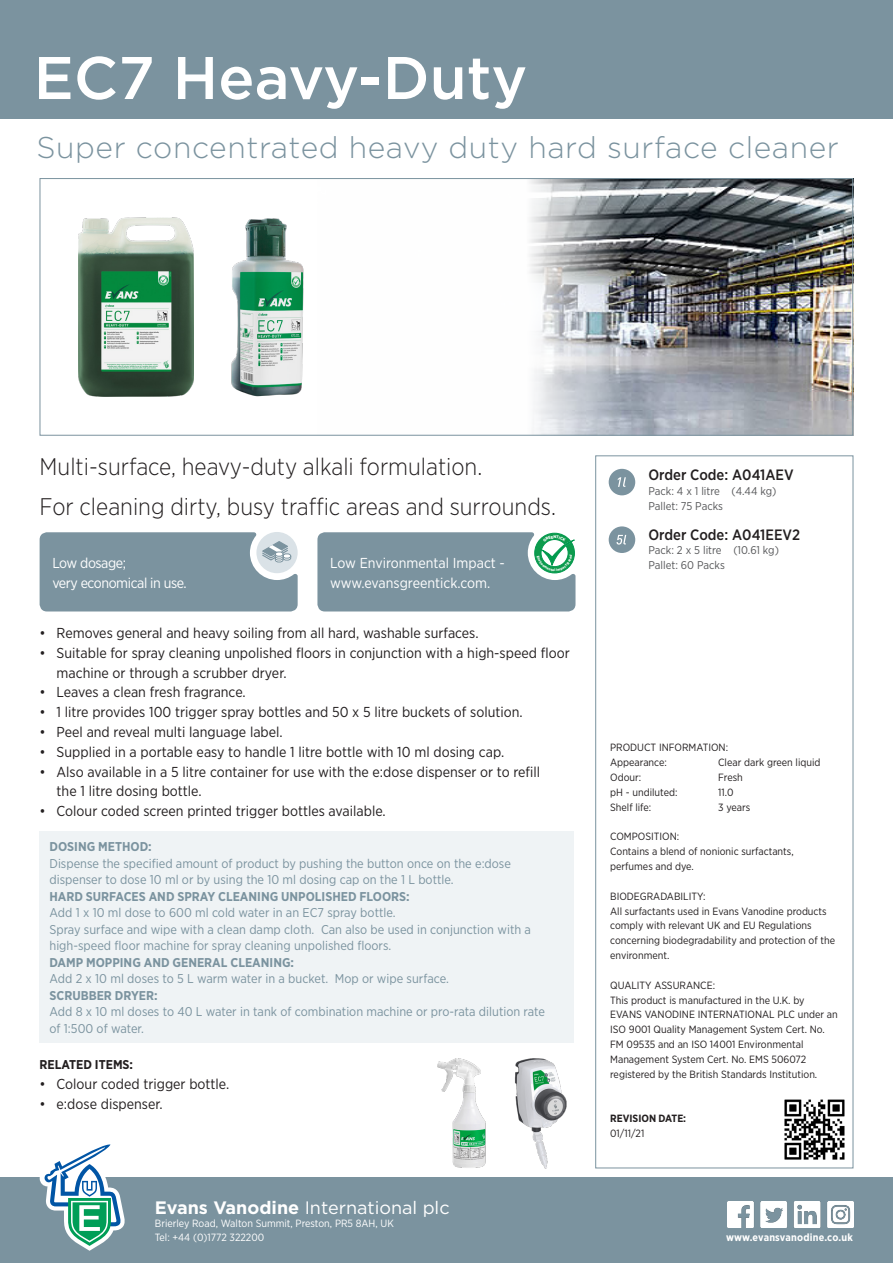
<style>
.page{position:relative;width:893px;height:1263px;background:#fff}
.page>*{position:absolute;margin:0;border:0;box-sizing:border-box;transform-origin:0 0}
.Product_Name{font:500 60px "Gotham";color:#fff}
.Product_Sub-title{font:300 30px "Gotham";letter-spacing:.02em;color:#7b939f}
.Product_Description{font:300 24px "Gotham Narrow";color:#231f20}
.t1{font:18px "Gotham";color:#fff}
.t2{font:500 15px "Gotham Narrow";color:#231f20}
.t3{font:14.4px/19.8px "Gotham Narrow";color:#231f20}
.Box_Quote_Text{font:14.4px/19.8px "Gotham Narrow";letter-spacing:-.015em;color:#fff}
.How_to_Use_Text{font:12.75px/16.5px "Gotham Narrow";color:#7b939f}
.How_to_Use_Text-2{font:700 12.75px "Gotham Narrow";color:#7b939f}
.Body_Text{font:700 12.75px "Gotham Narrow";color:#231f20}
.t4{font:11.25px "Gotham Narrow";color:#57585a}
.Micro_Text{font:10.5px/14.9px "Gotham Narrow";color:#231f20}
.t5{font:10.5px "Gotham Narrow";color:#fff}
.t6{font:700 10.5px "Gotham Narrow";letter-spacing:.02em;color:#fff}
.Micro_Text-2{font:700 10.5px "Gotham Narrow";color:#231f20}
.t7{font:900 4.05px "Gotham";color:#fdfefe;scale:.91 1}
.s1{font-weight:700}
</style>
<div class="page">
<div style="left:595px;top:455px;width:258px;height:713px;border:1px solid #7b939f"></div>
<img style="left:530px;top:180px;width:321px;height:254px">
<div style="left:40px;top:831px;width:534px;height:212px;background:#eff3f5"></div>
<img style="left:784px;top:1099px;width:61px;height:61px">
<div style="left:40px;top:178px;width:813px;height:258px;border:1px solid #7b939f"></div>
<img style="left:437px;top:1058px;width:49px;height:110px">
<img style="left:78px;top:218px;width:115px;height:178px">
<img style="left:231px;top:218px;width:73px;height:179px">
<img style="left:515px;top:1058px;width:52px;height:111px">
<svg style="left:40px;top:532px;width:258px;height:79px;background:#859ba6"></svg>
<div style="left:609px;top:526px;width:26px;height:27px;background:#7b939f;border-radius:50%"></div>
<svg style="left:617px;top:535px;width:9px;height:10px"></svg>
<div style="left:609px;top:469px;width:26px;height:26px;background:#7b939f;border-radius:50%"></div>
<svg style="left:618px;top:477px;width:8px;height:10px"></svg>
<div style="left:0;top:1178px;width:893px;height:85px;background:#7b939f"></div>
<div style="left:0;top:0;width:893px;height:119px;background:#7b939f"></div>
<img style="left:727px;top:1201px;width:126px;height:27px">
<svg style="left:39px;top:1144px;width:86px;height:107px"></svg>
<svg style="left:317px;top:532px;width:258px;height:79px;background:#7d99a1"></svg>
<p class="Product_Name" style="left:34px;top:39px;width:495px">EC7 Heavy-Duty</p>
<p class="Product_Sub-title" style="left:36px;top:129px;width:804px">Super concentrated heavy duty hard surface cleaner</p>
<p class="Product_Description" style="left:40px;top:452px;width:444px">Multi-surface, heavy-duty alkali formulation.</p>
<p class="Product_Description" style="left:40px;top:492px;width:518px">For cleaning dirty, busy traffic areas and surrounds.</p>
<p class="Box_Quote_Text" style="left:330px;top:552px;width:176px">Low Environmental Impact -</p>
<p class="Box_Quote_Text" style="left:330px;top:572px;width:162px">www.evansgreentick.com.</p>
<p class="t7" style="left:553px;top:534px;width:5px">N</p>
<p class="Box_Quote_Text" style="left:52px;top:552px;width:136px">Low dosage;<br>very economical in use.</p>
<p class="t3" style="left:40px;top:623px;width:441px">• Removes general and heavy soiling from all hard, washable surfaces.</p>
<p class="t3" style="left:57px;top:643px;width:515px;text-indent:-17px">• Suitable for spray cleaning unpolished floors in conjunction with a high-speed floor machine or through a scrubber dryer.</p>
<p class="t3" style="left:40px;top:682px;width:208px">• Leaves a clean fresh fragrance.</p>
<p class="t3" style="left:40px;top:702px;width:485px">• 1 litre provides 100 trigger spray bottles and 50 x 5 litre buckets of solution.</p>
<p class="t3" style="left:40px;top:722px;width:245px">• Peel and reveal multi language label.</p>
<p class="t3" style="left:40px;top:742px;width:466px">• Supplied in a portable easy to handle 1 litre bottle with 10 ml dosing cap.</p>
<p class="t3" style="left:57px;top:761px;width:485px;text-indent:-17px">• Also available in a 5 litre container for use with the e:dose dispenser or to refill the 1 litre dosing bottle.</p>
<p class="t3" style="left:40px;top:801px;width:348px">• Colour coded screen printed trigger bottles available.</p>
<p class="How_to_Use_Text-2" style="left:50px;top:839px;width:104px">DOSING METHOD:</p>
<p class="How_to_Use_Text" style="left:50px;top:855px;width:463px">Dispense the specified amount of product by pushing the button once on the e:dose dispenser to dose 10 ml or by using the 10 ml dosing cap on the 1 L bottle.</p>
<p class="How_to_Use_Text-2" style="left:50px;top:888px;width:362px">HARD SURFACES AND SPRAY CLEANING UNPOLISHED FLOORS:</p>
<p class="How_to_Use_Text" style="left:50px;top:904px;width:348px">Add 1 x 10 ml dose to 600 ml cold water in an EC7 spray bottle.</p>
<p class="How_to_Use_Text" style="left:50px;top:921px;width:483px">Spray surface and wipe with a clean damp cloth. Can also be used in conjunction with a high-speed floor machine for spray cleaning unpolished floors.</p>
<p class="How_to_Use_Text-2" style="left:50px;top:954px;width:246px">DAMP MOPPING AND GENERAL CLEANING:</p>
<p class="How_to_Use_Text" style="left:50px;top:970px;width:401px">Add 2 x 10 ml doses to 5 L warm water in a bucket. Mop or wipe surface.</p>
<p class="How_to_Use_Text-2" style="left:50px;top:987px;width:110px">SCRUBBER DRYER:</p>
<p class="How_to_Use_Text" style="left:50px;top:1003px;width:497px">Add 8 x 10 ml doses to 40 L water in tank of combination machine or pro-rata dilution rate of 1:500 of water.</p>
<p class="Body_Text" style="left:40px;top:1057px;width:95px">RELATED ITEMS:</p>
<p class="t3" style="left:40px;top:1074px;width:191px">• Colour coded trigger bottle.</p>
<p class="t3" style="left:40px;top:1094px;width:125px">• e:dose dispenser.</p>
<p class="t2" style="left:648px;top:465px;width:147px">Order Code: A041AEV</p>
<p class="t4" style="left:648px;top:484px;width:129px">Pack: 4 x 1 litre (4.44 kg)</p>
<p class="t4" style="left:648px;top:499px;width:76px">Pallet: 75 Packs</p>
<p class="t2" style="left:648px;top:525px;width:153px">Order Code: A041EEV2</p>
<p class="t4" style="left:648px;top:543px;width:132px">Pack: 2 x 5 litre (10.61 kg)</p>
<p class="t4" style="left:648px;top:558px;width:78px">Pallet: 60 Packs</p>
<p class="Micro_Text" style="left:610px;top:740px;width:120px">PRODUCT INFORMATION:</p>
<p class="Micro_Text" style="left:610px;top:755px;width:58px">Appearance:</p>
<p class="Micro_Text" style="left:718px;top:755px;width:104px">Clear dark green liquid</p>
<p class="Micro_Text" style="left:610px;top:769px;width:33px">Odour:</p>
<p class="Micro_Text" style="left:718px;top:769px;width:26px">Fresh</p>
<p class="Micro_Text" style="left:610px;top:784px;width:69px">pH - undiluted:</p>
<p class="Micro_Text" style="left:718px;top:784px;width:17px">11.0</p>
<p class="Micro_Text" style="left:610px;top:799px;width:43px">Shelf life:</p>
<p class="Micro_Text" style="left:718px;top:799px;width:34px">3 years</p>
<p class="Micro_Text" style="left:610px;top:829px;width:71px">COMPOSITION:</p>
<p class="Micro_Text" style="left:610px;top:844px;width:185px">Contains a blend of nonionic surfactants, perfumes and dye.</p>
<p class="Micro_Text" style="left:610px;top:888px;width:97px">BIODEGRADABILITY:</p>
<p class="Micro_Text" style="left:610px;top:903px;width:226px">All surfactants used in Evans Vanodine products comply with relevant UK and EU Regulations concerning biodegradability and protection of the environment.</p>
<p class="Micro_Text" style="left:610px;top:977px;width:106px">QUALITY ASSURANCE:</p>
<p class="Micro_Text" style="left:610px;top:992px;width:229px">This product is manufactured in the U.K. by EVANS VANODINE INTERNATIONAL PLC under an ISO 9001 Quality Management System Cert. No.<br>FM 09535 and an ISO 14001 Environmental Management System Cert. No. EMS 506072 registered by the British Standards Institution.</p>
<p class="Micro_Text-2" style="left:610px;top:1112px;width:78px">REVISION DATE:</p>
<p class="Micro_Text" style="left:610px;top:1126px;width:36px">01/11/21</p>
<p class="t1" style="left:155px;top:1196px;width:296px"><span class="s1">Evans Vanodine</span> International plc</p>
<p class="t5" style="left:155px;top:1217px;width:241px">Brierley Road, Walton Summit, Preston, PR5 8AH, UK</p>
<p class="t5" style="left:155px;top:1231px;width:111px">Tel: +44 (0)1772 322200</p>
<p class="t6" style="left:726px;top:1230px;width:128px">www.evansvanodine.co.uk</p>
</div>
